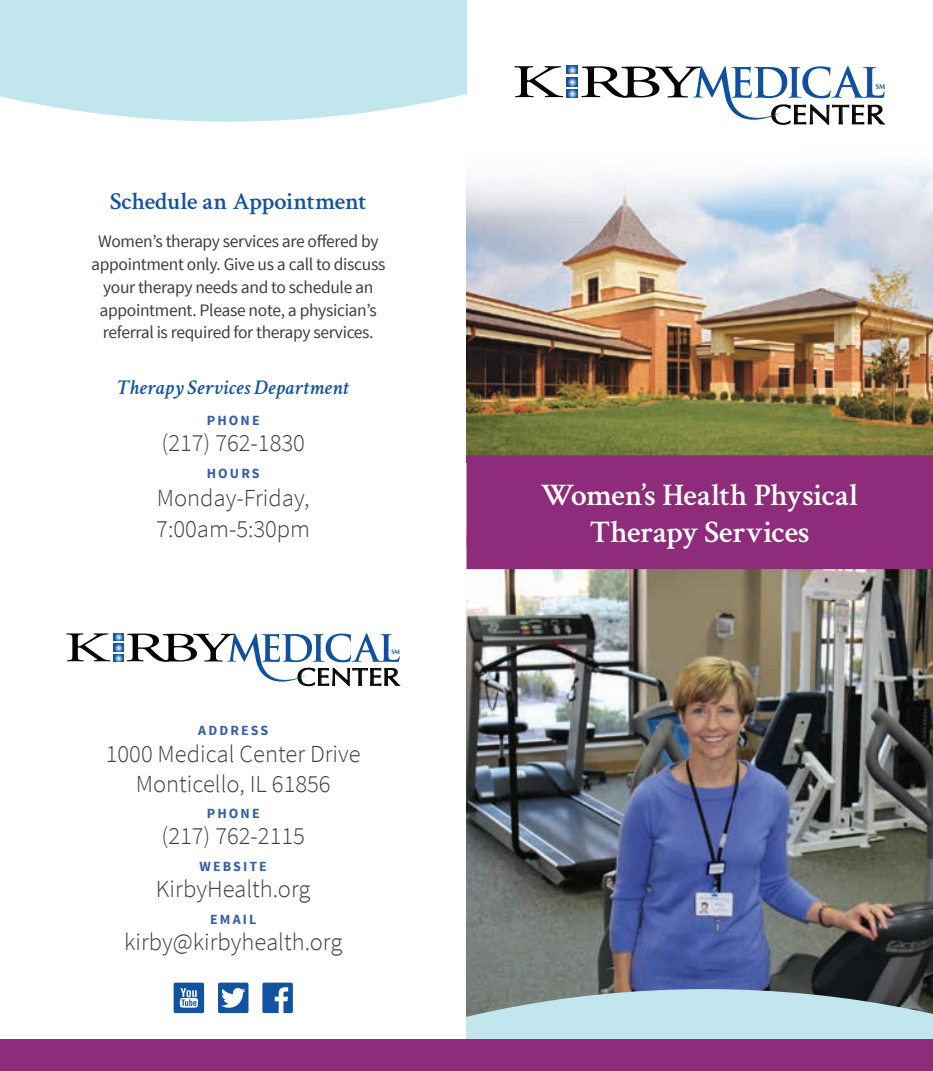
<style>
.page{position:relative;width:933px;height:1071px;background:#fff}
.page>*{position:absolute;margin:0;border:0;box-sizing:border-box;transform-origin:0 0}
.t1{font:600 31.5px/36.8px "Crimson Text";letter-spacing:-.01em;color:#fff;text-align:center}
.t2{font:27.3px "Optima";color:#040503;scale:1.16 1}
.t3{font:300 24.5px/30.1px "Source Sans Pro";color:#3e3e3f;text-align:center}
.t4{font:600 24.5px "Crimson Text";letter-spacing:-.015em;color:#1153a1}
.t5{font:24.5px "Optima";color:#040503;scale:1.16 1}
.t6{font:italic 600 21px "Crimson Text";letter-spacing:.01em;color:#1153a1}
.t7{font:17.5px/22.8px "Source Sans Pro";letter-spacing:-.02em;color:#3e3e3f;text-align:center}
.t8{font:700 14px "Source Sans Pro";letter-spacing:.15em;color:#325fa8}
.t9{font:700 7.35px "Optima";color:#0f51a0;scale:.91 1}
.t10{font:700 6.65px "Optima";color:#0f51a0;scale:.91 1}
</style>
<div class="page">
<svg style="left:0;top:0;width:466px;height:122px;background:#c6e7ef"></svg>
<img style="left:466px;top:165px;width:466px;height:290px">
<img style="left:466px;top:569px;width:466px;height:420px">
<svg style="left:466px;top:989px;width:466px;height:51px;background:#aecad2"></svg>
<svg style="left:514px;top:66px;width:370px;height:59px"></svg>
<div style="left:466px;top:455px;width:466px;height:114px;background:#8e2b7a"></div>
<div style="left:0;top:1040px;width:932px;height:31px;background:#8e2b7a"></div>
<svg style="left:66px;top:633px;width:334px;height:54px"></svg>
<svg style="left:262px;top:983px;width:31px;height:30px"></svg>
<svg style="left:218px;top:983px;width:30px;height:30px"></svg>
<svg style="left:174px;top:983px;width:30px;height:30px"></svg>
<h3 class="t4" style="left:110px;top:184px;width:258px">Schedule an Appointment</h3>
<p class="t7" style="left:91px;top:230px;width:295px">Women’s therapy services are offered by appointment only. Give us a call to discuss your therapy needs and to schedule an appointment. Please note, a physician’s referral is required for therapy services.</p>
<p class="t6" style="left:118px;top:373px;width:232px">Therapy Services Department</p>
<p class="t8" style="left:207px;top:411px;width:54px">PHONE</p>
<h3 class="t3" style="left:161px;top:428px;width:145px">(217) 762-1830</h3>
<p class="t8" style="left:207px;top:464px;width:54px">HOURS</p>
<h3 class="t3" style="left:156px;top:482px;width:155px;line-height:31.5px;text-align:left">Monday-Friday,<br>7:00am-5:30pm</h3>
<p class="t10" style="left:391px;top:648px;width:11px">SM</p>
<h3 class="t5" style="left:297px;top:663px;width:90px">CENTER</h3>
<p class="t8" style="left:198px;top:722px;width:72px">ADDRESS</p>
<h3 class="t3" style="left:106px;top:738px;width:256px">1000 Medical Center Drive<br>Monticello, IL 61856</h3>
<p class="t8" style="left:207px;top:804px;width:54px">PHONE</p>
<h3 class="t3" style="left:161px;top:821px;width:145px">(217) 762-2115</h3>
<p class="t8" style="left:199px;top:857px;width:69px">WEBSITE</p>
<h3 class="t3" style="left:156px;top:874px;width:156px">KirbyHealth.org</h3>
<p class="t8" style="left:210px;top:910px;width:48px">EMAIL</p>
<h3 class="t3" style="left:124px;top:927px;width:220px">kirby@kirbyhealth.org</h3>
<p class="t9" style="left:875px;top:82px;width:12px">SM</p>
<h2 class="t2" style="left:770px;top:99px;width:100px">CENTER</h2>
<h1 class="t1" style="left:541px;top:474px;width:318px">Women’s Health Physical<br>Therapy Services</h1>
</div>
